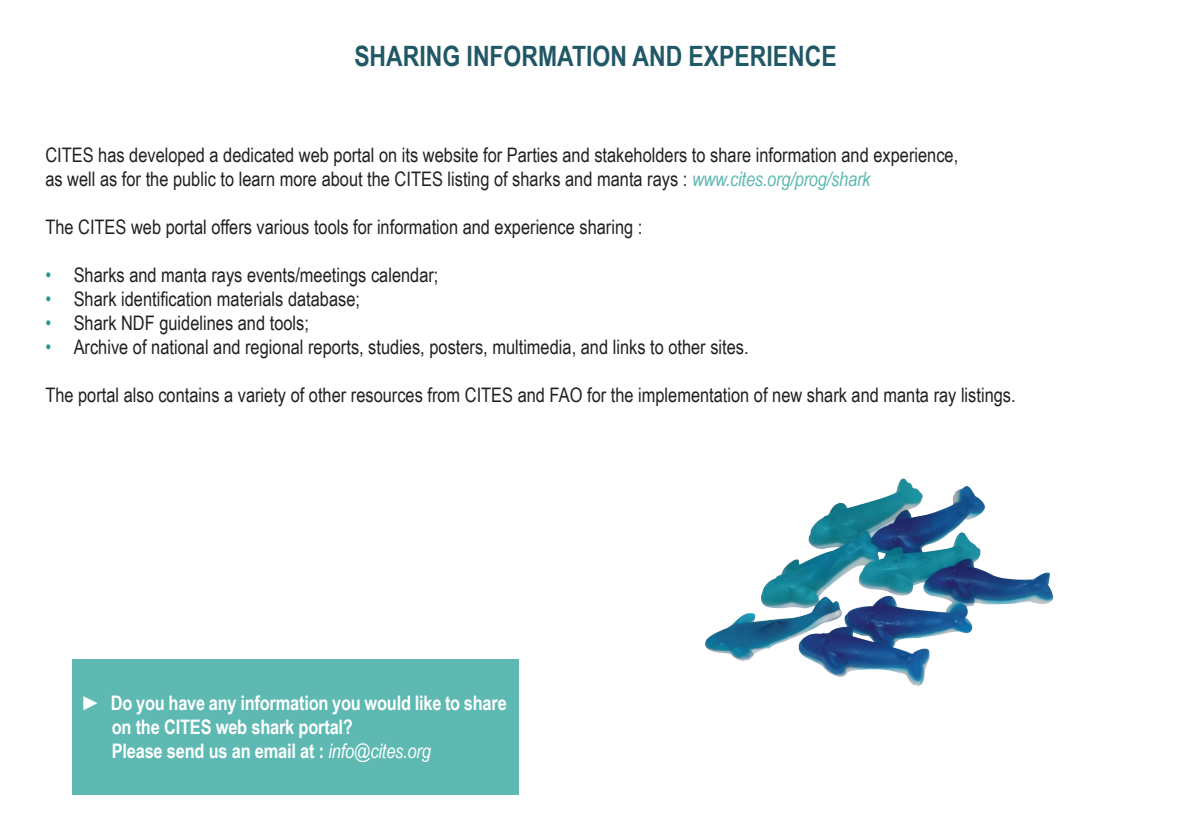
<style>
.page{position:relative;width:1191px;height:840px;background:#fff}
.page>*{position:absolute;margin:0;border:0;box-sizing:border-box;transform-origin:0 0}
.t1{font:700 28px "Arial Narrow";color:#215865}
.t2{font:20px/24px "Arial Narrow";color:#231f20}
.t3{font:700 20px/24px "Arial Narrow";letter-spacing:-.01em;color:#fff}
.s1{font-style:italic;color:#5db9b1}
.s2{color:#259696}
.s3{font-weight:400}
.s4{font-weight:400;font-style:italic}
</style>
<div class="page">
<div style="left:72px;top:659px;width:446px;height:135px;background:#5db9b1"></div>
<img style="left:705px;top:478px;width:349px;height:208px">
<h1 class="t1" style="left:354px;top:35px;width:484px">SHARING INFORMATION AND EXPERIENCE</h1>
<p class="t2" style="left:45px;top:142px;width:914px">CITES has developed a dedicated web portal on its website for Parties and stakeholders to share information and experience, as well as for the public to learn more about the CITES listing of sharks and manta rays : <span class="s1">www.cites.org/prog/shark</span></p>
<p class="t2" style="left:45px;top:214px;width:598px">The CITES web portal offers various tools for information and experience sharing :</p>
<p class="t2" style="left:45px;top:262px;width:395px"><span class="s2">•</span> Sharks and manta rays events/meetings calendar;</p>
<p class="t2" style="left:45px;top:286px;width:316px"><span class="s2">•</span> Shark identification materials database;</p>
<p class="t2" style="left:45px;top:310px;width:265px"><span class="s2">•</span> Shark NDF guidelines and tools;</p>
<p class="t2" style="left:45px;top:334px;width:705px"><span class="s2">•</span> Archive of national and regional reports, studies, posters, multimedia, and links to other sites.</p>
<p class="t2" style="left:45px;top:382px;width:971px">The portal also contains a variety of other resources from CITES and FAO for the implementation of new shark and manta ray listings.</p>
<p class="t3" style="left:112px;top:689px;width:397px;text-indent:-28px"><span class="s3">►</span> Do you have any information you would like to share on the CITES web shark portal?<br>Please send us an email at : <span class="s4">info@cites.org</span></p>
</div>
